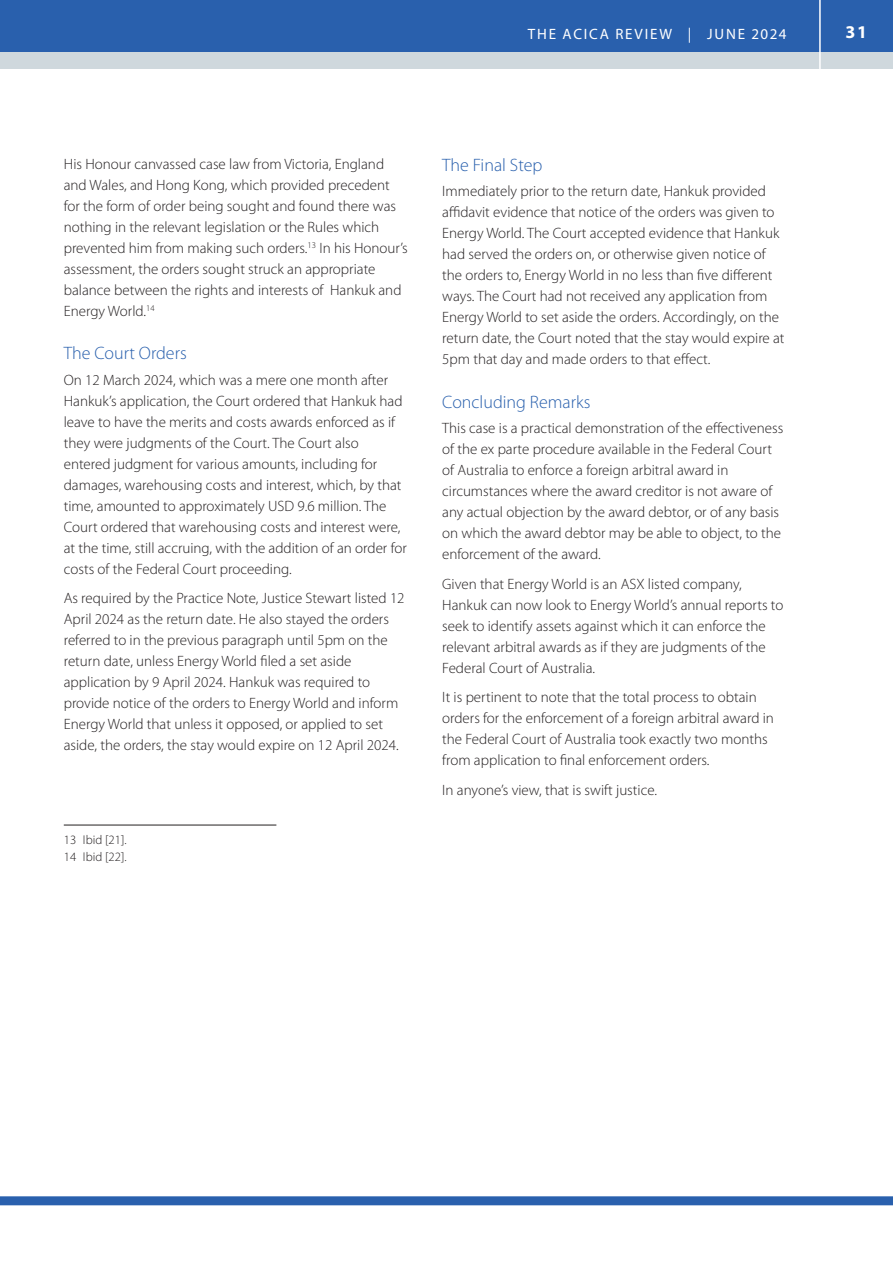
<style>
.page{position:relative;width:893px;height:1263px;background:#fff}
.page>*{position:absolute;margin:0;border:0;box-sizing:border-box;transform-origin:0 0}
.Heading_2{font:300 18px "Myriad Pro";color:#2960ad}
.t1{font:700 18px "Myriad Pro";color:#fff}
.AR_Body_Text_1{font:300 15px/21px "Myriad Pro";color:#231f20}
.t2{font:15px "Myriad Pro";letter-spacing:.12em;color:#fff}
.Footnote{font:300 12.75px "Myriad Pro";color:#231f20}
</style>
<div class="page">
<div style="left:0;top:0;width:893px;height:53px;background:#2960ad"></div>
<div style="left:0;top:52px;width:893px;height:17px;background:#cfd8dd"></div>
<hr style="left:819px;top:0;width:2px;height:78px;background:#fff">
<div style="left:0;top:1196px;width:893px;height:9px;background:#2960ad"></div>
<hr style="left:64px;top:825px;width:212px;height:1px;background:#231f20">
<p class="t2" style="left:528px;top:26px;width:260px">THE ACICA REVIEW | JUNE 2024</p>
<p class="t1" style="left:845px;top:20px;width:23px">31</p>
<p class="AR_Body_Text_1" style="left:64px;top:153px;width:346px">His Honour canvassed case law from Victoria, England and Wales, and Hong Kong, which provided precedent for the form of order being sought and found there was nothing in the relevant legislation or the Rules which prevented him from making such orders.<sup>13</sup> In his Honour’s assessment, the orders sought struck an appropriate balance between the rights and interests of Hankuk and Energy World.<sup>14</sup></p>
<p class="Heading_2" style="left:64px;top:343px;width:124px">The Court Orders</p>
<p class="AR_Body_Text_1" style="left:64px;top:369px;width:344px">On 12 March 2024, which was a mere one month after Hankuk’s application, the Court ordered that Hankuk had leave to have the merits and costs awards enforced as if they were judgments of the Court. The Court also entered judgment for various amounts, including for damages, warehousing costs and interest, which, by that time, amounted to approximately USD 9.6 million. The Court ordered that warehousing costs and interest were, at the time, still accruing, with the addition of an order for costs of the Federal Court proceeding.</p>
<p class="AR_Body_Text_1" style="left:64px;top:588px;width:342px">As required by the Practice Note, Justice Stewart listed 12<br>April 2024 as the return date. He also stayed the orders referred to in the previous paragraph until 5pm on the return date, unless Energy World filed a set aside application by 9 April 2024. Hankuk was required to provide notice of the orders to Energy World and inform Energy World that unless it opposed, or applied to set aside, the orders, the stay would expire on 12 April 2024.</p>
<p class="Footnote" style="left:64px;top:833px;width:64px">13 Ibid [21].</p>
<p class="Footnote" style="left:64px;top:850px;width:64px">14 Ibid [22].</p>
<p class="Heading_2" style="left:442px;top:155px;width:102px">The Final Step</p>
<p class="AR_Body_Text_1" style="left:442px;top:181px;width:344px">Immediately prior to the return date, Hankuk provided affidavit evidence that notice of the orders was given to Energy World. The Court accepted evidence that Hankuk had served the orders on, or otherwise given notice of the orders to, Energy World in no less than five different ways. The Court had not received any application from Energy World to set aside the orders. Accordingly, on the return date, the Court noted that the stay would expire at 5pm that day and made orders to that effect.</p>
<p class="Heading_2" style="left:442px;top:392px;width:150px">Concluding Remarks</p>
<p class="AR_Body_Text_1" style="left:442px;top:418px;width:343px">This case is a practical demonstration of the effectiveness of the ex parte procedure available in the Federal Court of Australia to enforce a foreign arbitral award in circumstances where the award creditor is not aware of any actual objection by the award debtor, or of any basis on which the award debtor may be able to object, to the enforcement of the award.</p>
<p class="AR_Body_Text_1" style="left:442px;top:573px;width:343px">Given that Energy World is an ASX listed company, Hankuk can now look to Energy World’s annual reports to seek to identify assets against which it can enforce the relevant arbitral awards as if they are judgments of the Federal Court of Australia.</p>
<p class="AR_Body_Text_1" style="left:442px;top:687px;width:333px">It is pertinent to note that the total process to obtain orders for the enforcement of a foreign arbitral award in the Federal Court of Australia took exactly two months from application to final enforcement orders.</p>
<p class="AR_Body_Text_1" style="left:442px;top:779px;width:216px">In anyone’s view, that is swift justice.</p>
</div>
